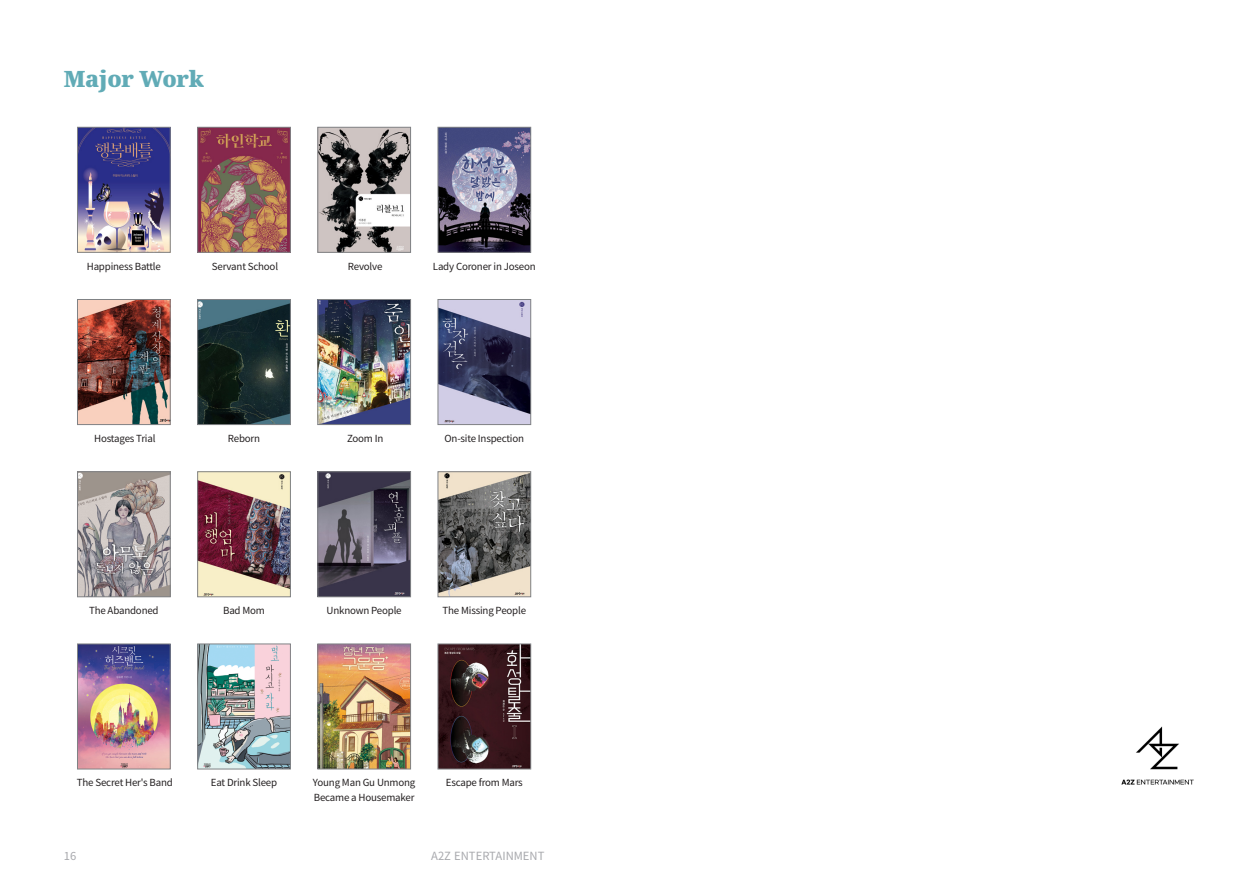
<style>
.page{position:relative;width:1259px;height:893px;background:#fff}
.page>*{position:absolute;margin:0;border:0;box-sizing:border-box;transform-origin:0 0}
.t1{font:900 22.5px "Noto Serif";letter-spacing:-.01em;color:#61abb6}
.t2{font:11.25px "Noto Sans CJ Kkr";color:#a8a9ad}
.t3{font:9.75px/15px "Noto Sans CJ Kkr";letter-spacing:-.02em;color:#231f20}
</style>
<div class="page">
<img style="left:77px;top:127px;width:94px;height:126px">
<img style="left:77px;top:299px;width:94px;height:126px">
<svg style="left:77px;top:471px;width:94px;height:126px;background:#a39c9c"></svg>
<img style="left:77px;top:644px;width:94px;height:125px">
<svg style="left:197px;top:127px;width:94px;height:126px;background:#995b58"></svg>
<svg style="left:197px;top:299px;width:94px;height:126px;background:#233738"></svg>
<img style="left:197px;top:471px;width:94px;height:126px">
<img style="left:197px;top:644px;width:94px;height:125px">
<svg style="left:317px;top:127px;width:94px;height:126px;background:#8f8a8a"></svg>
<img style="left:317px;top:299px;width:94px;height:126px">
<svg style="left:317px;top:471px;width:94px;height:126px;background:#544f60"></svg>
<img style="left:317px;top:644px;width:94px;height:125px">
<svg style="left:437px;top:127px;width:94px;height:126px;background:#605f7b"></svg>
<svg style="left:437px;top:299px;width:94px;height:126px;background:#6e6e8b"></svg>
<svg style="left:437px;top:471px;width:94px;height:126px;background:#83807b"></svg>
<svg style="left:437px;top:644px;width:94px;height:125px;background:#442b2f"></svg>
<img style="left:1121px;top:726px;width:73px;height:59px">
<h1 class="t1" style="left:64px;top:63px;width:142px">Major Work</h1>
<p class="t3" style="left:87px;top:259px;width:76px">Happiness Battle</p>
<p class="t3" style="left:212px;top:259px;width:68px">Servant School</p>
<p class="t3" style="left:348px;top:259px;width:36px">Revolve</p>
<p class="t3" style="left:433px;top:259px;width:104px">Lady Coroner in Joseon</p>
<p class="t3" style="left:94px;top:431px;width:63px">Hostages Trial</p>
<p class="t3" style="left:228px;top:431px;width:34px">Reborn</p>
<p class="t3" style="left:347px;top:431px;width:38px">Zoom In</p>
<p class="t3" style="left:444px;top:431px;width:81px">On-site Inspection</p>
<p class="t3" style="left:89px;top:603px;width:71px">The Abandoned</p>
<p class="t3" style="left:223px;top:603px;width:43px">Bad Mom</p>
<p class="t3" style="left:327px;top:603px;width:77px">Unknown People</p>
<p class="t3" style="left:442px;top:603px;width:85px">The Missing People</p>
<p class="t3" style="left:77px;top:775px;width:97px">The Secret Her's Band</p>
<p class="t3" style="left:211px;top:775px;width:68px">Eat Drink Sleep</p>
<p class="t3" style="left:313px;top:775px;width:104px">Young Man Gu Unmong<br>Became a Housemaker</p>
<p class="t3" style="left:446px;top:775px;width:79px">Escape from Mars</p>
<p class="t2" style="left:64px;top:850px;width:14px">16</p>
<p class="t2" style="left:431px;top:850px;width:115px">A2Z ENTERTAINMENT</p>
</div>
